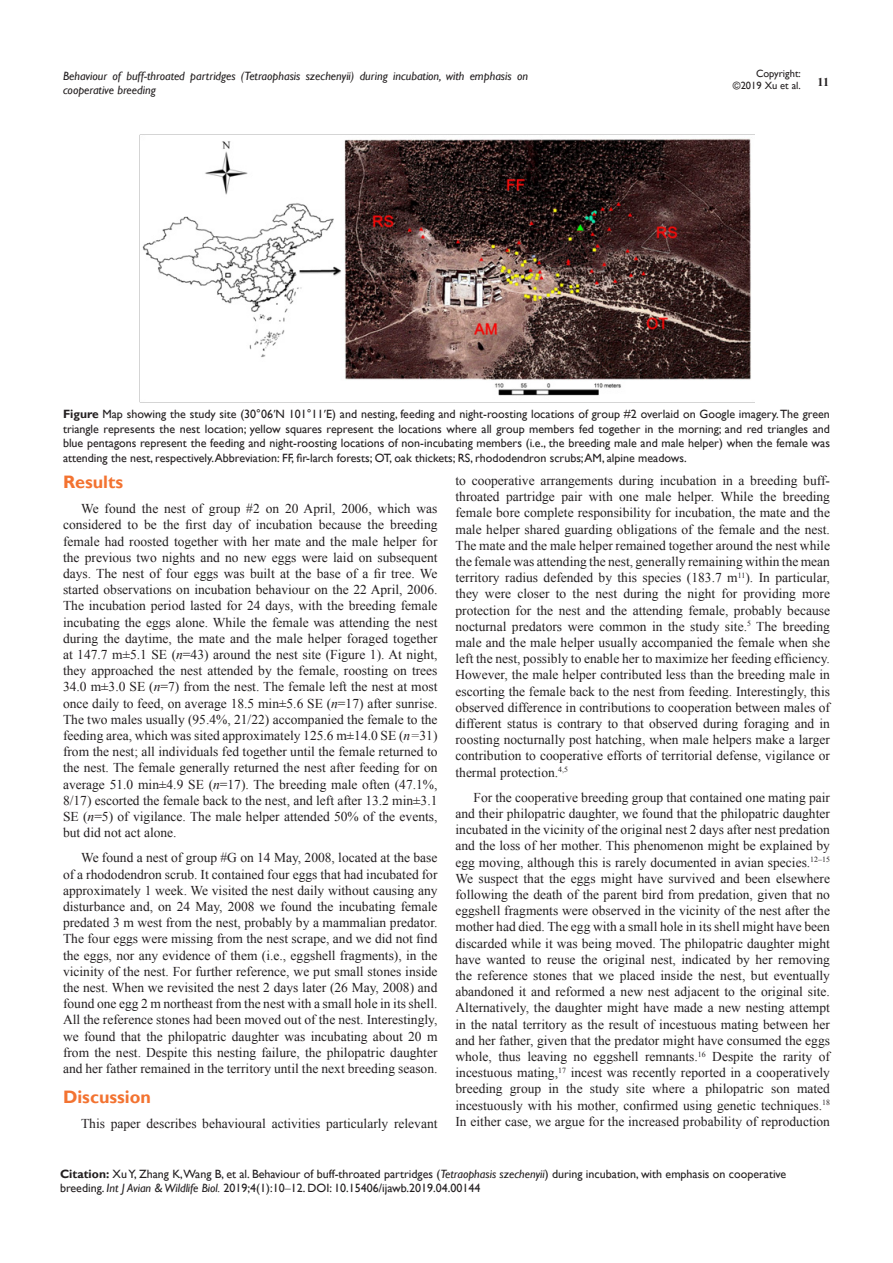
<style>
.page{position:relative;width:893px;height:1263px;background:#fff}
.page>*{position:absolute;margin:0;border:0;box-sizing:border-box;transform-origin:0 0}
.List_Paragraph{font:700 18px "Gill Sans";color:#f37331}
.t1{font:13.5px/16.2px "Times New Roman";color:#231f20;text-align:justify}
.Citation{font:12px/14.4px "Gill Sans";color:#231f20}
.t2{font:italic 12px/14.4px "Gill Sans";color:#231f20}
.t3{font:700 12px "Times New Roman";color:#231f20}
.t4{font:10.5px/12.6px "Gill Sans";color:#231f20;text-align:right}
.s1{font-weight:700}
.s2{font-family:"Times New Roman"}
.s3{font-style:italic}
</style>
<div class="page">
<img style="left:139px;top:135px;width:612px;height:267px">
<p class="t4" style="left:733px;top:67px;width:69px">Copyright: ©2019 Xu et al.</p>
<p class="t2" style="left:63px;top:69px;width:466px">Behaviour of buff-throated partridges (Tetraophasis szechenyii) during incubation, with emphasis on cooperative breeding</p>
<p class="t3" style="left:818px;top:73px;width:13px">11</p>
<p class="Citation" style="left:63px;top:407px;width:768px;text-align:justify"><span class="s1">Figure</span> Map showing the study site (30°06<span class="s2">′</span>N 101°11<span class="s2">′</span>E) and nesting, feeding and night-roosting locations of group #2 overlaid on Google imagery. The green triangle represents the nest location; yellow squares represent the locations where all group members fed together in the morning; and red triangles and blue pentagons represent the feeding and night-roosting locations of non-incubating members (i.e., the breeding male and male helper) when the female was attending the nest, respectively. Abbreviation: FF, fir-larch forests; OT, oak thickets; RS, rhododendron scrubs; AM, alpine meadows.</p>
<p class="List_Paragraph" style="left:63px;top:471px;width:62px">Results</p>
<p class="t1" style="left:63px;top:500px;width:376px;text-indent:18px">We found the nest of group #2 on 20 April, 2006, which was considered to be the first day of incubation because the breeding female had roosted together with her mate and the male helper for the previous two nights and no new eggs were laid on subsequent days. The nest of four eggs was built at the base of a fir tree. We started observations on incubation behaviour on the 22 April, 2006.<br>The incubation period lasted for 24 days, with the breeding female incubating the eggs alone. While the female was attending the nest during the daytime, the mate and the male helper foraged together at 147.7 m±5.1 SE (<span class="s3">n</span>=43) around the nest site (Figure 1). At night, they approached the nest attended by the female, roosting on trees 34.0 m±3.0 SE (<span class="s3">n</span>=7) from the nest. The female left the nest at most once daily to feed, on average 18.5 min±5.6 SE (<span class="s3">n</span>=17) after sunrise.<br>The two males usually (95.4%, 21/22) accompanied the female to the feeding area, which was sited approximately 125.6 m±14.0 SE (<span class="s3">n=</span>31) from the nest; all individuals fed together until the female returned to the nest. The female generally returned the nest after feeding for on average 51.0 min±4.9 SE (<span class="s3">n</span>=17). The breeding male often (47.1%, 8/17) escorted the female back to the nest, and left after 13.2 min±3.1<br>SE (<span class="s3">n</span>=5) of vigilance. The male helper attended 50% of the events, but did not act alone.</p>
<p class="t1" style="left:63px;top:850px;width:376px;text-indent:18px">We found a nest of group #G on 14 May, 2008, located at the base of a rhododendron scrub. It contained four eggs that had incubated for approximately 1 week. We visited the nest daily without causing any disturbance and, on 24 May, 2008 we found the incubating female predated 3 m west from the nest, probably by a mammalian predator.<br>The four eggs were missing from the nest scrape, and we did not find the eggs, nor any evidence of them (i.e., eggshell fragments), in the vicinity of the nest. For further reference, we put small stones inside the nest. When we revisited the nest 2 days later (26 May, 2008) and found one egg 2 m northeast from the nest with a small hole in its shell.<br>All the reference stones had been moved out of the nest. Interestingly, we found that the philopatric daughter was incubating about 20 m from the nest. Despite this nesting failure, the philopatric daughter and her father remained in the territory until the next breeding season.</p>
<p class="List_Paragraph" style="left:63px;top:1086px;width:89px">Discussion</p>
<p class="t1" style="left:81px;top:1115px;width:358px">This paper describes behavioural activities particularly relevant</p>
<p class="t1" style="left:455px;top:472px;width:376px">to cooperative arrangements during incubation in a breeding buff&shy;throated partridge pair with one male helper. While the breeding female bore complete responsibility for incubation, the mate and the male helper shared guarding obligations of the female and the nest.<br>The mate and the male helper remained together around the nest while the female was attending the nest, generally remaining within the mean territory radius defended by this species (183.7 m<sup>11</sup>). In particular, they were closer to the nest during the night for providing more protection for the nest and the attending female, probably because nocturnal predators were common in the study site.<sup>5</sup> The breeding male and the male helper usually accompanied the female when she left the nest, possibly to enable her to maximize her feeding efficiency.<br>However, the male helper contributed less than the breeding male in escorting the female back to the nest from feeding. Interestingly, this observed difference in contributions to cooperation between males of different status is contrary to that observed during foraging and in roosting nocturnally post hatching, when male helpers make a larger contribution to cooperative efforts of territorial defense, vigilance or thermal protection.<sup>4,5</sup></p>
<p class="t1" style="left:455px;top:789px;width:376px;text-indent:18px">For the cooperative breeding group that contained one mating pair and their philopatric daughter, we found that the philopatric daughter incubated in the vicinity of the original nest 2 days after nest predation and the loss of her mother. This phenomenon might be explained by egg moving, although this is rarely documented in avian species.<sup>12–15<br></sup>We suspect that the eggs might have survived and been elsewhere following the death of the parent bird from predation, given that no eggshell fragments were observed in the vicinity of the nest after the mother had died. The egg with a small hole in its shell might have been discarded while it was being moved. The philopatric daughter might have wanted to reuse the original nest, indicated by her removing the reference stones that we placed inside the nest, but eventually abandoned it and reformed a new nest adjacent to the original site.<br>Alternatively, the daughter might have made a new nesting attempt in the natal territory as the result of incestuous mating between her and her father, given that the predator might have consumed the eggs whole, thus leaving no eggshell remnants.<sup>16</sup> Despite the rarity of incestuous mating,<sup>17</sup> incest was recently reported in a cooperatively breeding group in the study site where a philopatric son mated incestuously with his mother, confirmed using genetic techniques.<sup>18<br></sup>In either case, we argue for the increased probability of reproduction</p>
<p class="Citation" style="left:60px;top:1167px;width:728px"><span class="s1">Citation:</span> Xu Y, Zhang K,Wang B, et al. Behaviour of buff-throated partridges (<span class="s3">Tetraophasis szechenyii</span>) during incubation, with emphasis on cooperative breeding. <span class="s3">Int J Avian &amp; Wildlife Biol.</span> 2019;4(1):10<span class="s2">‒</span>12. DOI: 10.15406/ijawb.2019.04.00144</p>
</div>
